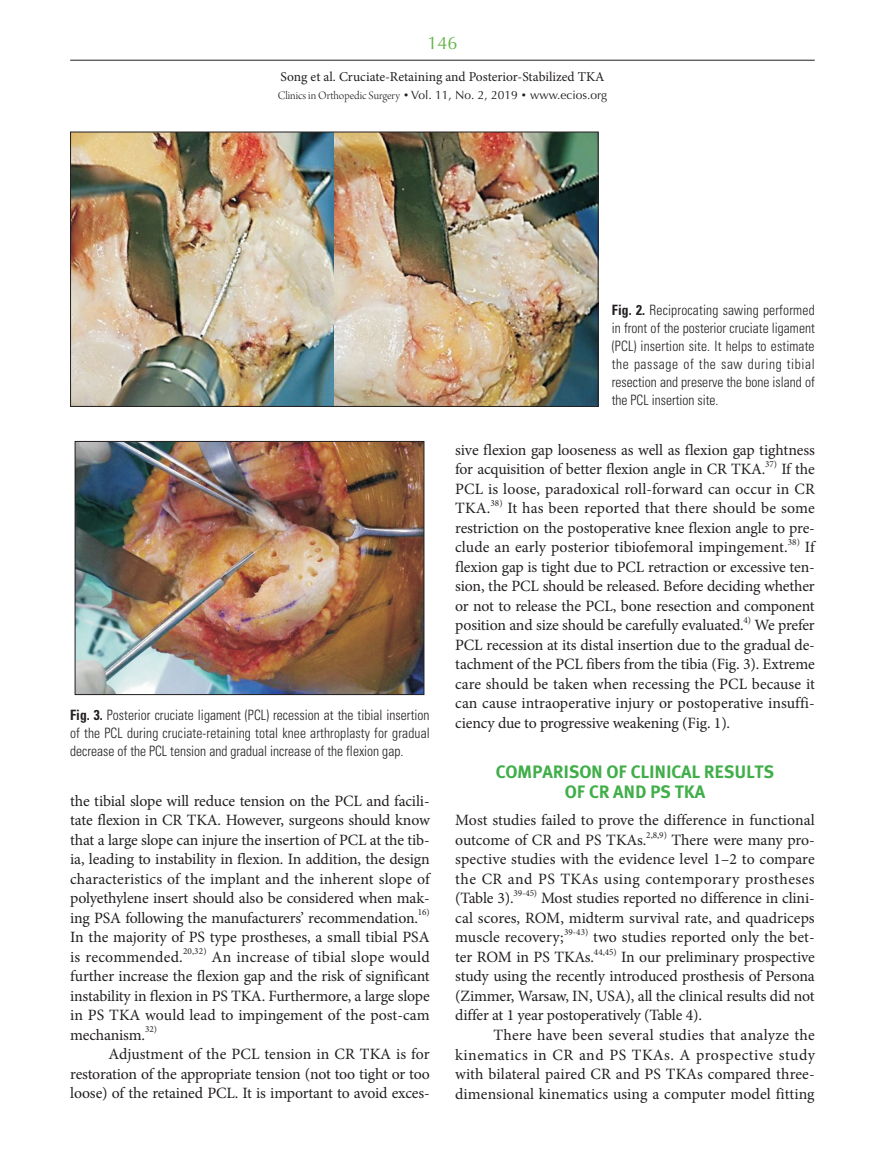
<style>
.page{position:relative;width:885px;height:1170px;background:#fff}
.page>*{position:absolute;margin:0;border:0;box-sizing:border-box;transform-origin:0 0}
.서론{font:700 18px/19.5px "Meta Plus";letter-spacing:-.01em;color:#40ae49;text-align:center}
.t1{font:18px "Optima LT Std";color:#63b445}
.본문{font:15.75px/19.5px "Minion Pro";letter-spacing:-.005em;color:#231f20;text-align:justify}
.본문-첫문단{font:15.75px/19.5px "Minion Pro";color:#231f20;text-align:justify}
.그림설명{font:300 condensed 14.25px/18px "Univers LT Std";color:#231f20;text-align:justify;scale:.95 1}
.t2{font:13.5px "Minion Pro";color:#231f20}
.t3{font:12px "Optima LT Std";color:#231f20}
.본문-첫문단-2{font:9.15px "Minion Pro";letter-spacing:-.005em;color:#231f20}
.본문-2{font:9.15px "Minion Pro";letter-spacing:.01em;color:#231f20}
.s1{font-family:"Arno Pro Light Display"}
.s2{font-size:9px}
.s3{font-weight:700}
</style>
<div class="page">
<hr style="left:70px;top:60px;width:744px;height:1px;background:#231f20">
<img style="left:72px;top:134px;width:524px;height:270px">
<div style="left:70px;top:132px;width:528px;height:274px;border:1px solid #231f20"></div>
<img style="left:77px;top:443px;width:345px;height:249px">
<div style="left:75px;top:441px;width:349px;height:253px;border:1px solid #231f20"></div>
<p class="t1" style="left:427px;top:32px;width:32px">146</p>
<p class="t2" style="left:280px;top:68px;width:325px">Song et al. Cruciate-Retaining and Posterior-Stabilized TKA</p>
<p class="t3" style="left:278px;top:88px;width:331px"><span class="s1">Clinics in Orthopedic Surgery</span> <span class="s2">•</span> Vol. 11, No. 2, 2019 <span class="s2">•</span> www.ecios.org</p>
<p class="그림설명" style="left:70px;top:706px;width:380px"><span class="s3">Fig. 3.</span> Posterior cruciate ligament (PCL) recession at the tibial insertion of the PCL during cruciate-retaining total knee arthroplasty for gradual decrease of the PCL tension and gradual increase of the flexion gap.</p>
<p class="본문" style="left:70px;top:790px;width:361px">the tibial slope will reduce tension on the PCL and facili&shy;tate flexion in CR TKA. However, surgeons should know that a large slope can injure the insertion of PCL at the tib&shy;ia, leading to instability in flexion. In addition, the design characteristics of the implant and the inherent slope of polyethylene insert should also be considered when mak&shy;ing PSA following the manufacturers’ recommendation.</p>
<p class="본문-2" style="left:418px;top:906px;width:13px">16)</p>
<p class="본문" style="left:70px;top:927px;width:361px">In the majority of PS type prostheses, a small tibial PSA is recommended.</p>
<p class="본문-2" style="left:183px;top:945px;width:25px">20,32)</p>
<p class="본문" style="left:70px;top:946px;width:361px;text-indent:141px">An increase of tibial slope would further increase the flexion gap and the risk of significant instability in flexion in PS TKA. Furthermore, a large slope in PS TKA would lead to impingement of the post-cam mechanism.</p>
<p class="본문-2" style="left:145px;top:1023px;width:13px">32)</p>
<p class="본문" style="left:70px;top:1044px;width:361px;text-indent:38px">Adjustment of the PCL tension in CR TKA is for restoration of the appropriate tension (not too tight or too loose) of the retained PCL. It is important to avoid exces-</p>
<p class="그림설명" style="left:611px;top:301px;width:215px"><span class="s3">Fig. 2.</span> Reciprocating sawing performed in front of the posterior cruciate ligament (PCL) insertion site. It helps to estimate the passage of the saw during tibial resection and preserve the bone island of the PCL insertion site.</p>
<p class="본문" style="left:455px;top:440px;width:361px">sive flexion gap looseness as well as flexion gap tightness for acquisition of better flexion angle in CR TKA.</p>
<p class="본문-2" style="left:765px;top:457px;width:13px">37)</p>
<p class="본문" style="left:455px;top:459px;width:361px;text-indent:326px">If the PCL is loose, paradoxical roll-forward can occur in CR TKA.</p>
<p class="본문-2" style="left:490px;top:496px;width:14px">38)</p>
<p class="본문" style="left:455px;top:498px;width:361px;text-indent:52px">It has been reported that there should be some restriction on the postoperative knee flexion angle to pre&shy;clude an early posterior tibiofemoral impingement.</p>
<p class="본문-2" style="left:787px;top:535px;width:14px">38)</p>
<p class="본문" style="left:455px;top:537px;width:361px;text-indent:349px">If flexion gap is tight due to PCL retraction or excessive ten&shy;sion, the PCL should be released. Before deciding whether or not to release the PCL, bone resection and component position and size should be carefully evaluated.</p>
<p class="본문-2" style="left:743px;top:613px;width:9px">4)</p>
<p class="본문" style="left:455px;top:615px;width:361px;text-indent:299px">We prefer PCL recession at its distal insertion due to the gradual de&shy;tachment of the PCL fibers from the tibia (Fig. 3). Extreme care should be taken when recessing the PCL because it can cause intraoperative injury or postoperative insuffi&shy;ciency due to progressive weakening (Fig. 1).</p>
<p class="서론" style="left:495px;top:761px;width:280px">COMPARISON OF CLINICAL RESULTS<br>OF CR AND PS TKA</p>
<p class="본문-첫문단" style="left:455px;top:810px;width:361px">Most studies failed to prove the difference in functional outcome of CR and PS TKAs.</p>
<p class="본문-첫문단-2" style="left:646px;top:828px;width:22px">2,8,9)</p>
<p class="본문-첫문단" style="left:455px;top:830px;width:361px;text-indent:216px">There were many pro&shy;spective studies with the evidence level 1–2 to compare the CR and PS TKAs using contemporary prostheses (Table 3).</p>
<p class="본문-첫문단-2" style="left:513px;top:886px;width:25px">39-45)</p>
<p class="본문-첫문단" style="left:455px;top:888px;width:361px;text-indent:86px">Most studies reported no difference in clini&shy;cal scores, ROM, midterm survival rate, and quadriceps muscle recovery;</p>
<p class="본문-첫문단-2" style="left:564px;top:925px;width:26px">39-43)</p>
<p class="본문-첫문단" style="left:455px;top:927px;width:361px;text-indent:138px">two studies reported only the bet&shy;ter ROM in PS TKAs.</p>
<p class="본문-첫문단-2" style="left:594px;top:945px;width:24px">44,45)</p>
<p class="본문-첫문단" style="left:455px;top:947px;width:361px;text-indent:166px">In our preliminary prospective study using the recently introduced prosthesis of Persona (Zimmer, Warsaw, IN, USA), all the clinical results did not differ at 1 year postoperatively (Table 4).</p>
<p class="본문" style="left:455px;top:1025px;width:361px;text-indent:38px">There have been several studies that analyze the kinematics in CR and PS TKAs. A prospective study with bilateral paired CR and PS TKAs compared three&shy;dimensional kinematics using a computer model fitting</p>
</div>
